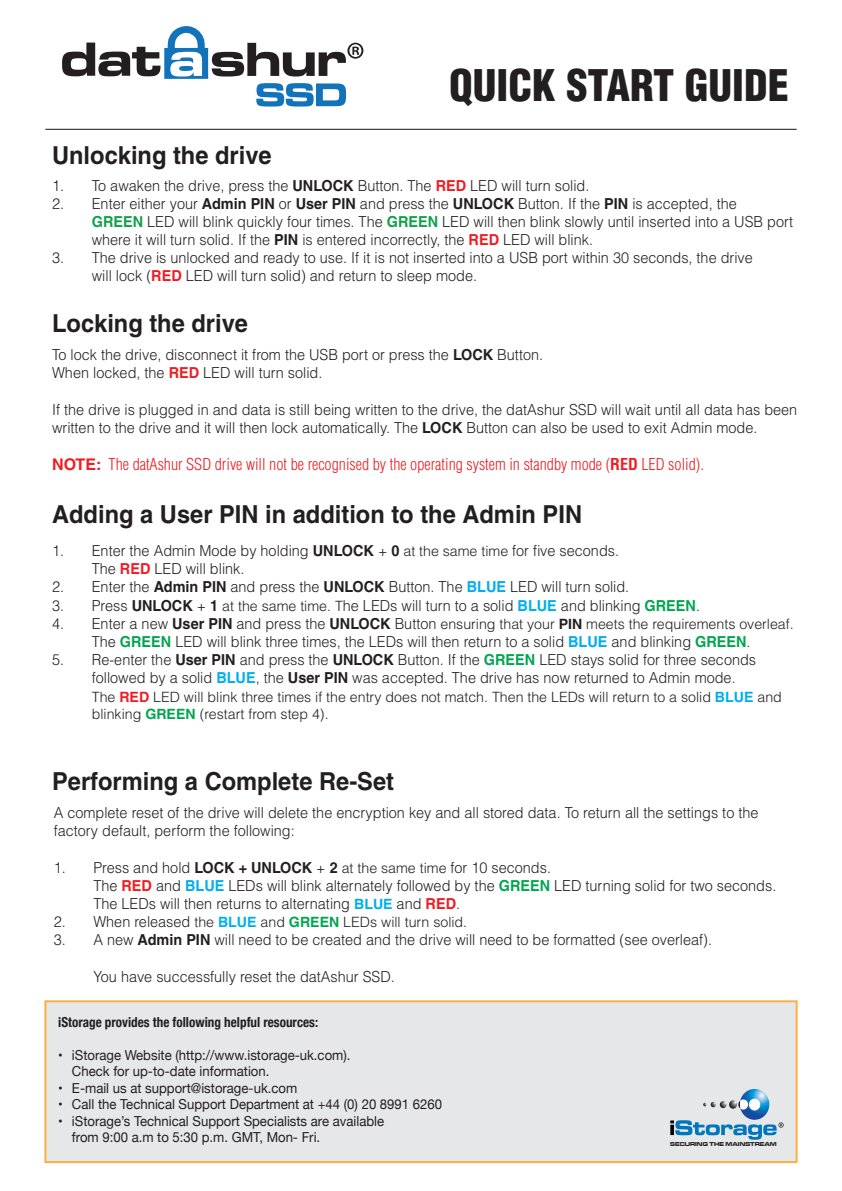
<style>
.page{position:relative;width:842px;height:1191px;background:#fff}
.page>*{position:absolute;margin:0;border:0;box-sizing:border-box;transform-origin:0 0}
.t1{font:900 condensed 42.6px "Helvetica LT Std";color:#231f20}
.t2{font:700 24.8px "Helvetica LT Std";color:#231f20;scale:.95 1}
.t3{font:300 condensed 16px "Helvetica LT Std";color:#ee1d23}
.t4{font:300 15.2px/18.2px "Helvetica LT Std";color:#231f20;scale:.95 1}
.t5{font:300 14.2px/17px "Helvetica LT Std";color:#231f20}
.t6{font:13.8px/16.6px "Helvetica Neue";color:#231f20;scale:.95 1}
.t7{font:700 condensed 13.8px "Helvetica Neue";color:#231f20;scale:.95 1}
.t8{font:5.8px "Microgramma D Bold Exte";letter-spacing:.005em;color:#231f20;scale:.95 1}
.s1{font-weight:700}
.s2{font-weight:700;color:#ee1d23}
.s3{font-weight:700;color:#0fa14a}
.s4{font-weight:700;font-stretch:normal}
.s5{font-size:14.2px}
.s6{font-weight:700;color:#00aeef}
.s7{font-weight:700;color:#00a54f}
.s8{font-size:15.2px}
.s9{font-weight:700;font-size:15.2px}
.s10{font-weight:700;font-size:14.2px;color:#00aeef}
</style>
<div class="page">
<div style="left:44px;top:1000px;width:754px;height:163px;background:#e6e7e9;border:2px solid #fbb03f"></div>
<svg style="left:670px;top:1089px;width:113px;height:50px"></svg>
<hr style="left:45px;top:129px;width:752px;height:1px;background:#231f20">
<svg style="left:62px;top:26px;width:301px;height:81px"></svg>
<h2 class="t2" style="left:52px;top:140px;width:233px">Unlocking the drive</h2>
<h1 class="t1" style="left:449px;top:58px;width:341px">QUICK START GUIDE</h1>
<p class="t4" style="left:52px;top:176px;width:567px">1. To awaken the drive, press the <span class="s1">UNLOCK</span> Button. The <span class="s2">RED</span> LED will turn solid.</p>
<p class="t4" style="left:92px;top:194px;width:740px;text-indent:-40px">2. Enter either your <span class="s1">Admin PIN</span> or <span class="s1">User PIN</span> and press the <span class="s1">UNLOCK</span> Button. If the <span class="s1">PIN</span> is accepted, the<br><span class="s3">GREEN</span> LED will blink quickly four times. The <span class="s3">GREEN</span> LED will then blink slowly until inserted into a USB port where it will turn solid. If the <span class="s1">PIN</span> is entered incorrectly, the <span class="s2">RED</span> LED will blink.</p>
<p class="t4" style="left:92px;top:249px;width:697px;text-indent:-40px">3. The drive is unlocked and ready to use. If it is not inserted into a USB port within 30 seconds, the drive will lock (<span class="s2">RED</span> LED will turn solid) and return to sleep mode.</p>
<h2 class="t2" style="left:52px;top:308px;width:208px">Locking the drive</h2>
<p class="t4" style="left:52px;top:345px;width:518px">To lock the drive, disconnect it from the USB port or press the <span class="s1">LOCK</span> Button.<br>When locked, the <span class="s2">RED</span> LED will turn solid.</p>
<p class="t4" style="left:52px;top:400px;width:786px">If the drive is plugged in and data is still being written to the drive, the datAshur SSD will wait until all data has been written to the drive and it will then lock automatically. The <span class="s1">LOCK</span> Button can also be used to exit Admin mode.</p>
<p class="t3" style="left:52px;top:454px;width:653px"><span class="s4">NOTE:</span> The datAshur SSD drive will not be recognised by the operating system in standby mode (<span class="s1">RED</span> LED solid).</p>
<h2 class="t2" style="left:52px;top:499px;width:559px">Adding a User PIN in addition to the Admin PIN</h2>
<p class="t4" style="left:92px;top:541px;width:556px;text-indent:-40px">1. Enter the Admin Mode by holding <span class="s1">UNLOCK</span> <span class="s5">+</span> <span class="s1">0</span> <span class="s5">at the same time</span> for five seconds.<br>The <span class="s2">RED</span> LED will blink.</p>
<p class="t4" style="left:52px;top:578px;width:609px">2. Enter the <span class="s1">Admin PIN</span> and press the <span class="s1">UNLOCK</span> Button. The <span class="s6">BLUE</span> LED will turn solid.</p>
<p class="t4" style="left:52px;top:596px;width:683px">3. Press <span class="s1">UNLOCK</span> <span class="s5">+</span> <span class="s1">1</span> <span class="s5">at the same time. T</span>he LEDs will turn to a solid <span class="s6">BLUE</span> and blinking <span class="s7">GREEN</span>.</p>
<p class="t5" style="left:52px;top:615px;width:743px"><span class="s8">4. Enter a new</span> <span class="s9">User PIN</span> <span class="s8">and press the</span> <span class="s9">UNLOCK</span> <span class="s8">Button</span> ensuring that your <span class="s1">PIN</span> meets the requirements overleaf<span class="s8">.</span></p>
<p class="t4" style="left:92px;top:632px;width:695px">The <span class="s7">GREEN</span> LED will blink three times, the LEDs will then return to a solid <span class="s6">BLUE</span> and blinking <span class="s7">GREEN</span>.</p>
<p class="t4" style="left:92px;top:650px;width:701px;text-indent:-40px">5. Re-enter the <span class="s1">User PIN</span> and press the <span class="s1">UNLOCK</span> Button. If the <span class="s7">GREEN</span> LED stays solid for three seconds followed by a solid <span class="s6">BLUE</span>, the <span class="s1">User PIN</span> was accepted. The drive has now returned to Admin mode.</p>
<p class="t5" style="left:92px;top:688px;width:692px">The <span class="s2">RED</span> LED will blink three times if the entry does not match. Then the LEDs will return to a solid <span class="s6">BLUE</span> and blinking <span class="s7">GREEN</span> (restart from step 4).</p>
<h2 class="t2" style="left:52px;top:766px;width:361px">Performing a Complete Re-Set</h2>
<p class="t4" style="left:54px;top:803px;width:743px">A complete reset of the drive will delete the encryption key and all stored data. To return all the settings to the factory default, perform the following:</p>
<p class="t4" style="left:93px;top:858px;width:720px;text-indent:-40px">1. Press and hold <span class="s1">LOCK + UNLOCK</span> <span class="s5">+</span> <span class="s1">2</span> <span class="s5">at the same time</span> for 10 seconds.<br>The <span class="s2">RED</span> and <span class="s6">BLUE</span> LEDs will blink alternately followed by the <span class="s7">GREEN</span> LED turning solid for two seconds.<br>The LEDs will then returns to alternating <span class="s10">BLUE</span> and <span class="s2">RED</span>.</p>
<p class="t5" style="left:54px;top:913px;width:415px"><span class="s8">2. When released</span> the <span class="s6">BLUE</span> and <span class="s7">GREEN</span> LEDs will turn solid.</p>
<p class="t4" style="left:54px;top:930px;width:694px">3. A new <span class="s1">Admin PIN</span> will need to be created and the drive will need to be formatted (see overleaf).</p>
<p class="t4" style="left:93px;top:967px;width:319px">You have successfully reset the datAshur SSD.</p>
<p class="t7" style="left:58px;top:1010px;width:275px">iStorage provides the following helpful resources:</p>
<p class="t6" style="left:72px;top:1047px;width:295px;text-indent:-14px">• iStorage Website (http://www.istorage-uk.com).<br>Check for up-to-date information.</p>
<p class="t6" style="left:58px;top:1080px;width:253px">• E-mail us at support@istorage-uk.com</p>
<p class="t6" style="left:58px;top:1096px;width:405px">• Call the Technical Support Department at +44 (0) 20 8991 6260</p>
<p class="t6" style="left:72px;top:1113px;width:330px;text-indent:-14px">• iStorage’s Technical Support Specialists are available from 9:00 a.m to 5:30 p.m. GMT, Mon- Fri.</p>
<p class="t8" style="left:670px;top:1140px;width:114px">SECURING THE MAINSTREAM</p>
</div>
